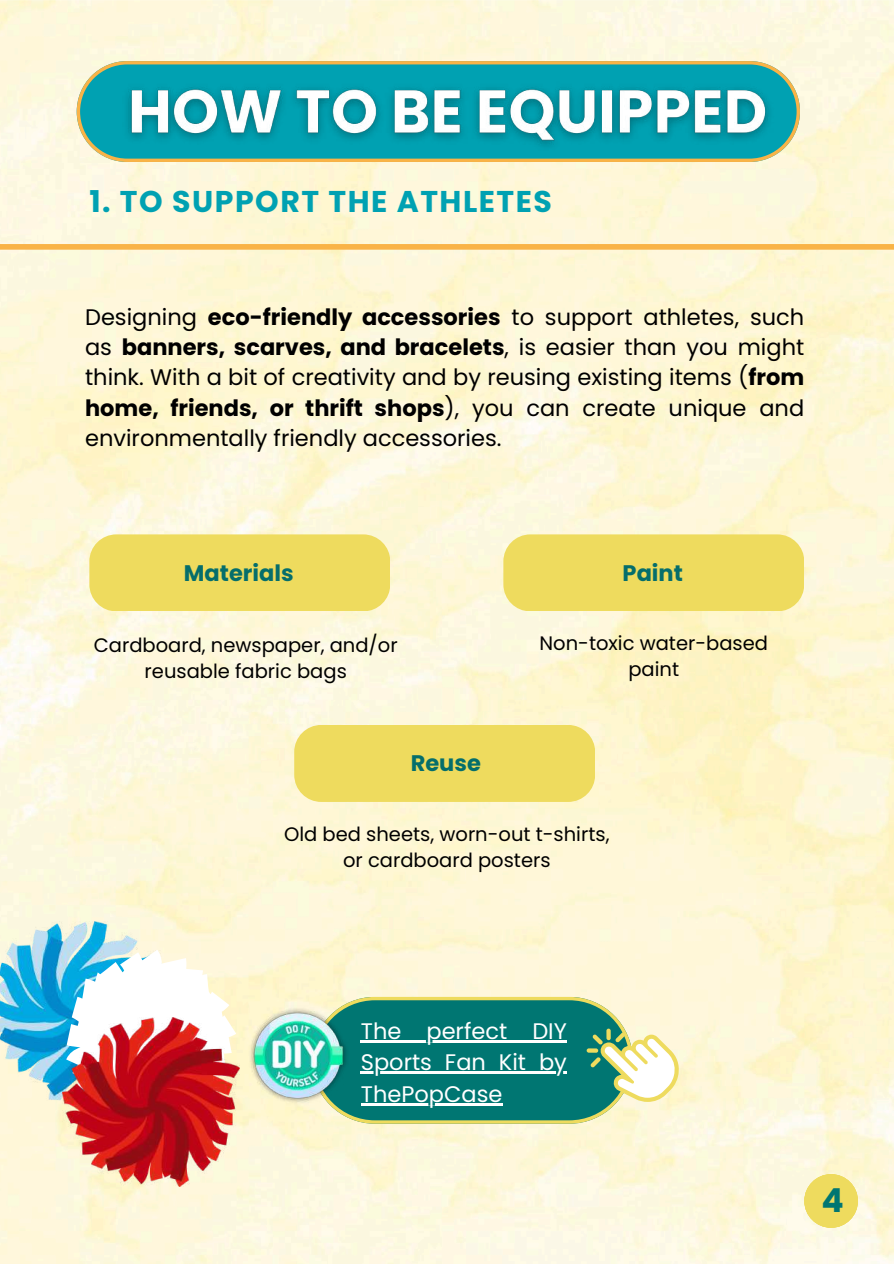
<style>
.page{position:relative;width:894px;height:1264px;background:#fff}
.page>*{position:absolute;margin:0;border:0;box-sizing:border-box;transform-origin:0 0}
.t1{font:700 33px "Poppins";color:#007672}
.t2{font:700 30px "Poppins";letter-spacing:.05em;color:#00a1b2}
.t3{font:22.5px/30.3px "Poppins";color:#000;text-align:justify}
.t4{font:22.5px/31.5px "Poppins";color:#fff;text-align:justify}
.t5{font:700 22.5px "Poppins";color:#056e6b}
.t6{font:19.5px/25.8px "Poppins";color:#000;text-align:center}
.s1{font-weight:700}
</style>
<div class="page">
<img style="left:0;top:0;width:893px;height:1263px">
<div style="left:89px;top:534px;width:301px;height:77px;background:#eedb5e;border-radius:27px"></div>
<div style="left:503px;top:534px;width:301px;height:77px;background:#eedb5e;border-radius:27px"></div>
<div style="left:0;top:244px;width:893px;height:6px;background:#f9b347"></div>
<div style="left:804px;top:1174px;width:53px;height:53px;background:#eedb5e;border-radius:50%"></div>
<img style="left:0;top:921px;width:178px;height:180px">
<svg style="left:66px;top:949px;width:170px;height:68px"></svg>
<img style="left:63px;top:1017px;width:176px;height:169px">
<div style="left:294px;top:725px;width:301px;height:77px;background:#eedb5e;border-radius:27px"></div>
<img style="left:246px;top:1004px;width:65px;height:102px">
<svg style="left:311px;top:996px;width:367px;height:127px;background:#4b9c8b"></svg>
<hr style="left:361px;top:1039px;width:205px;height:3px;background:#fff">
<hr style="left:361px;top:1071px;width:205px;height:2px;background:#fff">
<hr style="left:361px;top:1102px;width:141px;height:3px;background:#fff">
<svg style="left:77px;top:61px;width:722px;height:101px;background:#7ab392"></svg>
<img style="left:117px;top:69px;width:663px;height:88px">
<h2 class="t2" style="left:89px;top:181px;width:464px">1. TO SUPPORT THE ATHLETES</h2>
<p class="t3" style="left:85px;top:301px;width:720px">Designing <span class="s1">eco-friendly accessories</span> to support athletes, such as <span class="s1">banners, scarves, and bracelets</span>, is easier than you might think. With a bit of creativity and by reusing existing items (<span class="s1">from home, friends, or thrift shops</span>), you can create unique and environmentally friendly accessories.</p>
<p class="t5" style="left:184px;top:557px;width:111px">Materials</p>
<p class="t5" style="left:622px;top:557px;width:62px">Paint</p>
<p class="t6" style="left:94px;top:632px;width:305px">Cardboard, newspaper, and/or reusable fabric bags</p>
<p class="t6" style="left:539px;top:630px;width:230px">Non-toxic water-based paint</p>
<p class="t5" style="left:410px;top:747px;width:72px">Reuse</p>
<p class="t6" style="left:284px;top:821px;width:327px">Old bed sheets, worn-out t-shirts, or cardboard posters</p>
<p class="t4" style="left:361px;top:1015px;width:207px">The perfect DIY Sports Fan Kit by ThePopCase</p>
<h1 class="t1" style="left:821px;top:1176px;width:24px">4</h1>
</div>
